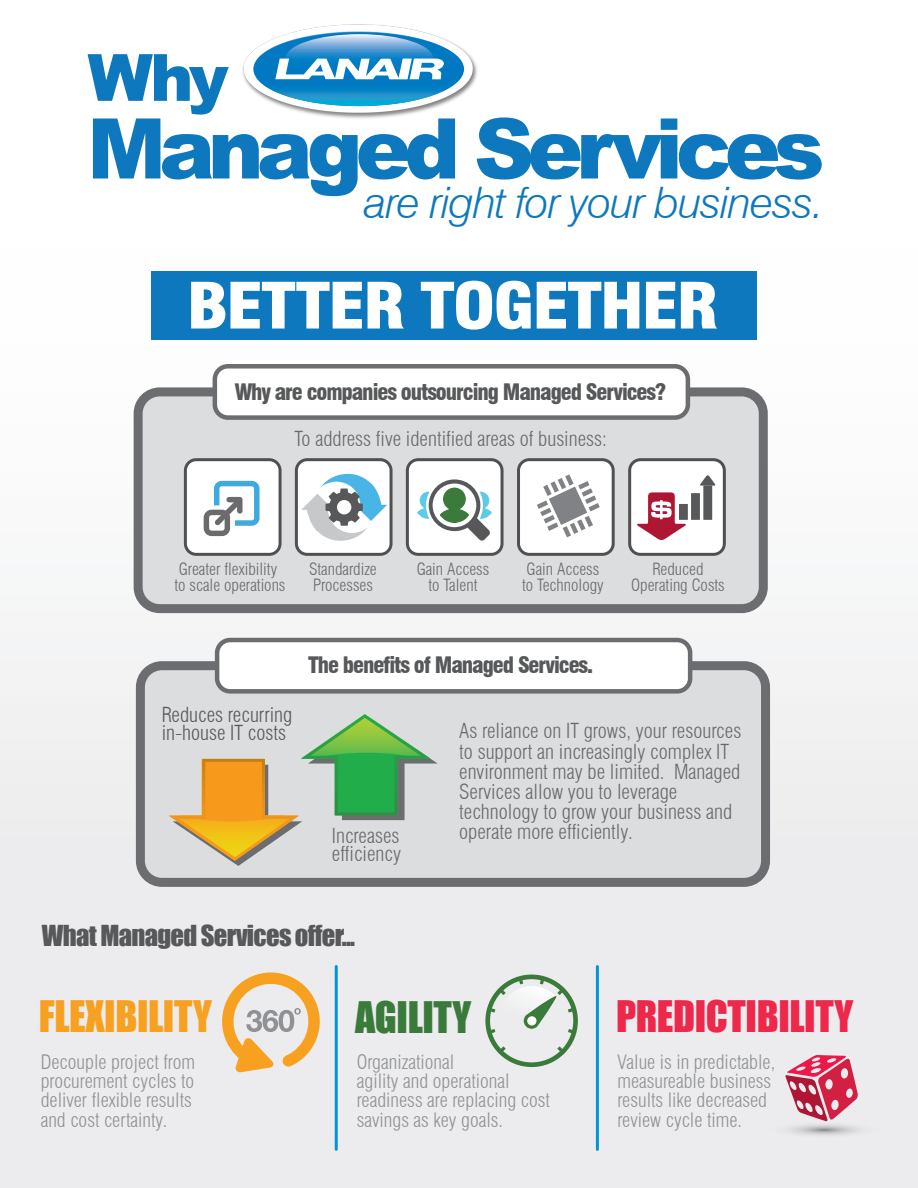
<style>
.page{position:relative;width:918px;height:1188px;background:#fff}
.page>*{position:absolute;margin:0;border:0;box-sizing:border-box;transform-origin:0 0}
.t1{font:900 83.85px "Arial";letter-spacing:-.085em;color:#0e78be}
.t2{font:900 65.25px "Arial";color:#0e78be}
.t3{font:900 condensed 62.1px "Swiss 721 BT";letter-spacing:-.03em;color:#fff;scale:1.15 1}
.t4{font:italic 300 43.35px "Swiss 721 BT";letter-spacing:-.025em;color:#0e78be}
.t5{font:39.9px "Impact";letter-spacing:-.01em;color:#ed284b}
.t6{font:39.9px "Impact";letter-spacing:-.01em;color:#f8a121}
.t7{font:39.9px "Impact";letter-spacing:-.01em;color:#3a7a3a}
.t8{font:26.55px "Impact";letter-spacing:-.025em;color:#57585a}
.t9{font:900 condensed 22.2px "Swiss 721 BT";letter-spacing:-.05em;color:#57585a}
.t10{font:300 condensed 20.25px/20.1px "Swiss 721 BT";color:#69696c}
.t11{font:300 condensed 20.25px/18px "Swiss 721 BT";color:#57585a}
.t12{font:300 condensed 19.5px/19.4px "Swiss 721 BT";color:#8f9194}
.t13{font:300 condensed 16.5px/16.5px "Swiss 721 BT";color:#69696c}
</style>
<div class="page">
<div style="left:0;top:242px;width:918px;height:946px;background:linear-gradient(to right,#f0f1f2,#f1f1f2)"></div>
<img style="left:243px;top:24px;width:234px;height:95px">
<svg style="left:255px;top:34px;width:207px;height:72px"></svg>
<svg style="left:221px;top:971px;width:106px;height:101px;background:#eacfa9"></svg>
<hr style="left:335px;top:966px;width:3px;height:183px;background:#0094d6">
<hr style="left:596px;top:966px;width:3px;height:183px;background:#0094d6">
<svg style="left:485px;top:975px;width:93px;height:92px;background:#c8d5ca"></svg>
<svg style="left:764px;top:1055px;width:121px;height:84px;background:#e1b3be"></svg>
<div style="left:134px;top:387px;width:634px;height:226px;background:#dcdddf;border:9px solid #6c6d70;border-radius:22px"></div>
<div style="left:407px;top:460px;width:95px;height:94px;background:#fff;border-radius:11px"></div>
<div style="left:406px;top:458px;width:98px;height:98px;border:3px solid #505052;border-radius:11px"></div>
<div style="left:296px;top:460px;width:95px;height:94px;background:#fff;border-radius:11px"></div>
<div style="left:295px;top:458px;width:98px;height:98px;border:3px solid #505052;border-radius:11px"></div>
<div style="left:185px;top:460px;width:95px;height:94px;background:#fff;border-radius:11px"></div>
<div style="left:184px;top:458px;width:98px;height:98px;border:3px solid #505052;border-radius:11px"></div>
<div style="left:630px;top:460px;width:94px;height:94px;background:#fff;border-radius:11px"></div>
<div style="left:628px;top:458px;width:98px;height:98px;border:3px solid #505052;border-radius:11px"></div>
<div style="left:519px;top:460px;width:94px;height:94px;background:#fff;border-radius:11px"></div>
<div style="left:517px;top:458px;width:98px;height:98px;border:3px solid #505052;border-radius:11px"></div>
<div style="left:152px;top:272px;width:605px;height:68px;background:#0e78be"></div>
<div style="left:213px;top:364px;width:477px;height:56px;border:9px solid #6c6d70;border-radius:11px"></div>
<div style="left:217px;top:369px;width:469px;height:46px;background:#fff;border-radius:11px"></div>
<svg style="left:637px;top:475px;width:79px;height:65px"></svg>
<svg style="left:417px;top:479px;width:75px;height:62px"></svg>
<svg style="left:301px;top:474px;width:86px;height:67px"></svg>
<svg style="left:204px;top:481px;width:56px;height:55px"></svg>
<svg style="left:537px;top:474px;width:63px;height:63px"></svg>
<div style="left:136px;top:661px;width:634px;height:226px;background:#dcdddf;border:9px solid #6c6d70;border-radius:22px"></div>
<div style="left:215px;top:638px;width:477px;height:56px;border:9px solid #6c6d70;border-radius:11px"></div>
<div style="left:219px;top:642px;width:469px;height:47px;background:#fff;border-radius:11px"></div>
<svg style="left:169px;top:714px;width:269px;height:152px"></svg>
<h2 class="t2" style="left:88px;top:30px;width:142px">Why</h2>
<h1 class="t1" style="left:87px;top:88px;width:739px">Managed Services</h1>
<h3 class="t4" style="left:364px;top:176px;width:461px">are right for your business.</h3>
<h3 class="t3" style="left:187px;top:269px;width:464px">BETTER TOGETHER</h3>
<p class="t9" style="left:234px;top:378px;width:433px">Why are companies outsourcing Managed Services?</p>
<p class="t10" style="left:294px;top:429px;width:314px">To address five identified areas of business:</p>
<p class="t13" style="left:175px;top:561px;width:112px">Greater flexibility to scale operations</p>
<p class="t13" style="left:309px;top:561px;width:69px">Standardize<br>Processes</p>
<p class="t13" style="left:417px;top:561px;width:74px;text-align:center">Gain Access to Talent</p>
<p class="t13" style="left:522px;top:561px;width:83px">Gain Access to Technology</p>
<p class="t13" style="left:631px;top:561px;width:95px;text-align:center">Reduced<br>Operating Costs</p>
<p class="t11" style="left:162px;top:706px;width:132px">Reduces recurring in-house IT costs</p>
<p class="t9" style="left:308px;top:651px;width:287px">The benefits of Managed Services.</p>
<p class="t10" style="left:332px;top:826px;width:71px;line-height:18px">Increases efficiency</p>
<p class="t10" style="left:459px;top:721px;width:284px">As reliance on IT grows, your resources to support an increasingly complex IT environment may be limited. Managed Services allow you to leverage technology to grow your business and operate more efficiently.</p>
<h3 class="t8" style="left:42px;top:915px;width:315px">What Managed Services offer...</h3>
<h3 class="t6" style="left:39px;top:986px;width:174px">FLEXIBILITY</h3>
<h3 class="t7" style="left:355px;top:986px;width:118px">AGILITY</h3>
<h3 class="t5" style="left:616px;top:986px;width:239px">PREDICTIBILITY</h3>
<p class="t12" style="left:357px;top:1052px;width:195px">Organizational<br>agility and operational readiness are replacing cost savings as key goals.</p>
<p class="t12" style="left:618px;top:1052px;width:159px">Value is in predictable, measureable business results like decreased review cycle time.</p>
<p class="t12" style="left:41px;top:1052px;width:156px">Decouple project from procurement cycles to deliver flexible results and cost certainty.</p>
</div>
